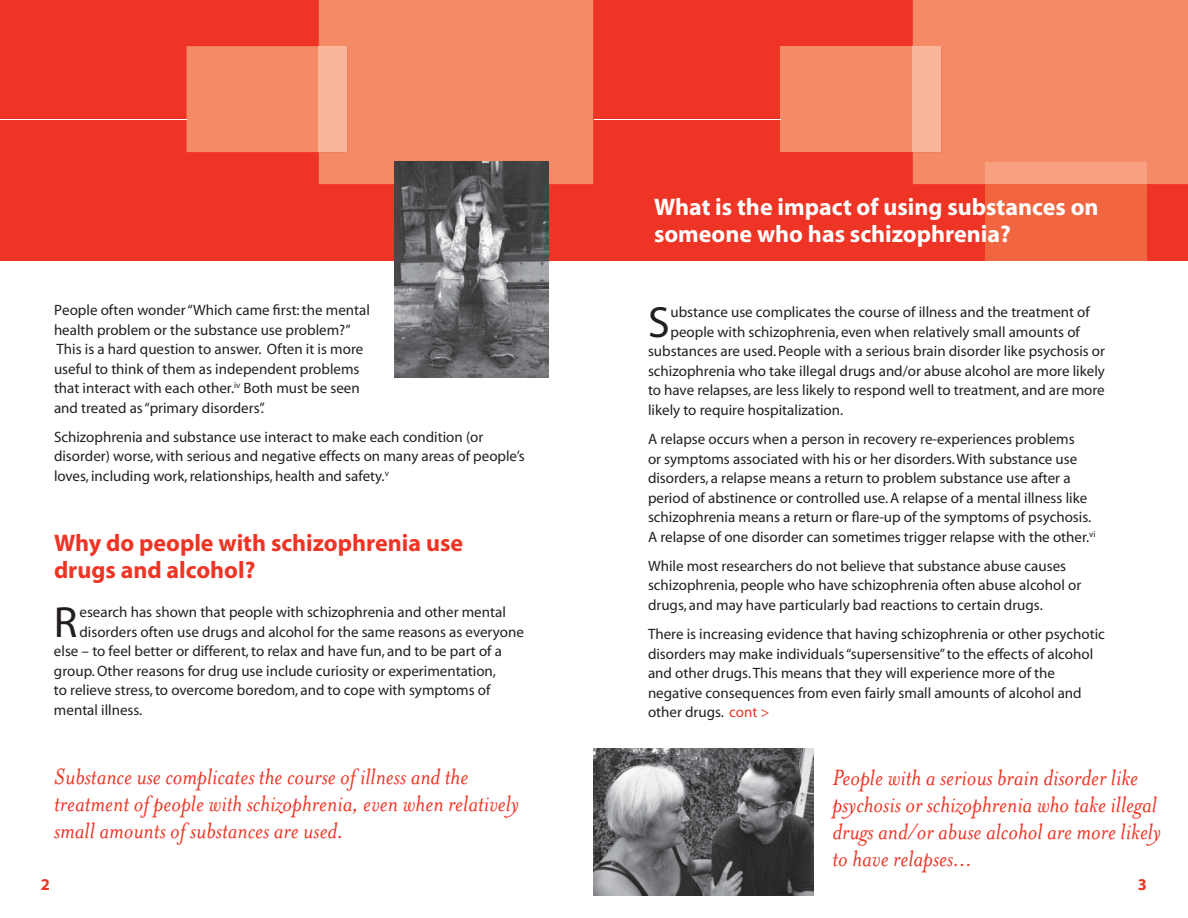
<style>
.page{position:relative;width:1188px;height:918px;background:#fff}
.page>*{position:absolute;margin:0;border:0;box-sizing:border-box;transform-origin:0 0}
.t1{font:43.95px "Myriad";color:#231f20}
.t2{font:italic 25.5px/27px "Mrs Eaves";color:#ee3424}
.t3{font:700 24px/27px "Myriad";color:#fff}
.t4{font:700 24px/27px "Myriad";color:#ee3424}
.t5{font:700 16.5px "Myriad";color:#ee3424}
.t6{font:15px/19.5px "Myriad";color:#231f20}
.s1{color:#ee3424}
</style>
<div class="page">
<div style="left:0;top:0;width:594px;height:261px;background:#ee3424"></div>
<hr style="left:0;top:119px;width:187px;height:1px;background:#fff">
<div style="left:319px;top:0;width:274px;height:184px;background:#f58a67"></div>
<div style="left:187px;top:46px;width:132px;height:106px;background:#f58a67"></div>
<div style="left:319px;top:46px;width:28px;height:106px;background:#fab69a"></div>
<img style="left:394px;top:161px;width:154px;height:216px">
<div style="left:594px;top:0;width:594px;height:261px;background:#ee3424"></div>
<div style="left:913px;top:0;width:275px;height:184px;background:#f58a67"></div>
<div style="left:781px;top:46px;width:132px;height:106px;background:#f58a67"></div>
<div style="left:913px;top:46px;width:28px;height:106px;background:#fab69a"></div>
<div style="left:985px;top:184px;width:162px;height:76px;background:#f26541"></div>
<div style="left:985px;top:163px;width:162px;height:21px;background:#f8a07f"></div>
<hr style="left:594px;top:119px;width:187px;height:1px;background:#fff">
<img style="left:594px;top:748px;width:219px;height:147px">
<p class="t6" style="left:54px;top:302px;width:317px">People often wonder “Which came first: the mental health problem or the substance use problem?” This is a hard question to answer. Often it is more useful to think of them as independent problems that interact with each other.<sup>iv</sup> Both must be seen and treated as “primary disorders”.</p>
<p class="t6" style="left:54px;top:428px;width:472px">Schizophrenia and substance use interact to make each condition (or disorder) worse, with serious and negative effects on many areas of people’s loves, including work, relationships, health and safety.<sup>v</sup></p>
<h3 class="t4" style="left:54px;top:532px;width:411px">Why do people with schizophrenia use drugs and alcohol?</h3>
<h1 class="t1" style="left:54px;top:606px;width:25px">R</h1>
<p class="t6" style="left:80px;top:604px;width:428px">esearch has shown that people with schizophrenia and other mental</p>
<p class="t6" style="left:80px;top:623px;width:446px">disorders often use drugs and alcohol for the same reasons as everyone</p>
<p class="t6" style="left:54px;top:643px;width:450px">else – to feel better or different, to relax and have fun, and to be part of a</p>
<p class="t6" style="left:54px;top:662px;width:444px">group. Other reasons for drug use include curiosity or experimentation,</p>
<p class="t6" style="left:54px;top:682px;width:438px">to relieve stress, to overcome boredom, and to cope with symptoms of</p>
<p class="t6" style="left:54px;top:701px;width:90px">mental illness.</p>
<h3 class="t3" style="left:654px;top:195px;width:446px">What is the impact of using substances on someone who has schizophrenia?</h3>
<h1 class="t1" style="left:648px;top:306px;width:23px">S</h1>
<p class="t6" style="left:671px;top:304px;width:421px">ubstance use complicates the course of illness and the treatment of</p>
<p class="t6" style="left:671px;top:323px;width:411px">people with schizophrenia, even when relatively small amounts of</p>
<p class="t6" style="left:648px;top:343px;width:459px">substances are used. People with a serious brain disorder like psychosis or</p>
<p class="t6" style="left:648px;top:362px;width:459px">schizophrenia who take illegal drugs and/or abuse alcohol are more likely</p>
<p class="t6" style="left:648px;top:382px;width:458px">to have relapses, are less likely to respond well to treatment, and are more</p>
<p class="t6" style="left:648px;top:401px;width:197px">likely to require hospitalization.</p>
<p class="t6" style="left:648px;top:430px;width:449px">A relapse occurs when a person in recovery re-experiences problems<br>or symptoms associated with his or her disorders. With substance use disorders, a relapse means a return to problem substance use after a period of abstinence or controlled use. A relapse of a mental illness like schizophrenia means a return or flare-up of the symptoms of psychosis.<br>A relapse of one disorder can sometimes trigger relapse with the other.<sup>vi</sup></p>
<p class="t6" style="left:648px;top:557px;width:435px">While most researchers do not believe that substance abuse causes schizophrenia, people who have schizophrenia often abuse alcohol or drugs, and may have particularly bad reactions to certain drugs.</p>
<p class="t6" style="left:648px;top:625px;width:459px">There is increasing evidence that having schizophrenia or other psychotic disorders may make individuals “supersensitive” to the effects of alcohol and other drugs. This means that they will experience more of the negative consequences from even fairly small amounts of alcohol and other drugs. <span class="s1">cont &gt;</span></p>
<h2 class="t2" style="left:54px;top:762px;width:466px">Substance use complicates the course of illness and the treatment of people with schizophrenia, even when relatively small amounts of substances are used.</h2>
<h2 class="t2" style="left:832px;top:763px;width:330px">People with a serious brain disorder like psychosis or schizophrenia who take illegal drugs and/or abuse alcohol are more likely to have relapses...</h2>
<p class="t5" style="left:41px;top:878px;width:11px">2</p>
<p class="t5" style="left:1138px;top:878px;width:11px">3</p>
</div>
